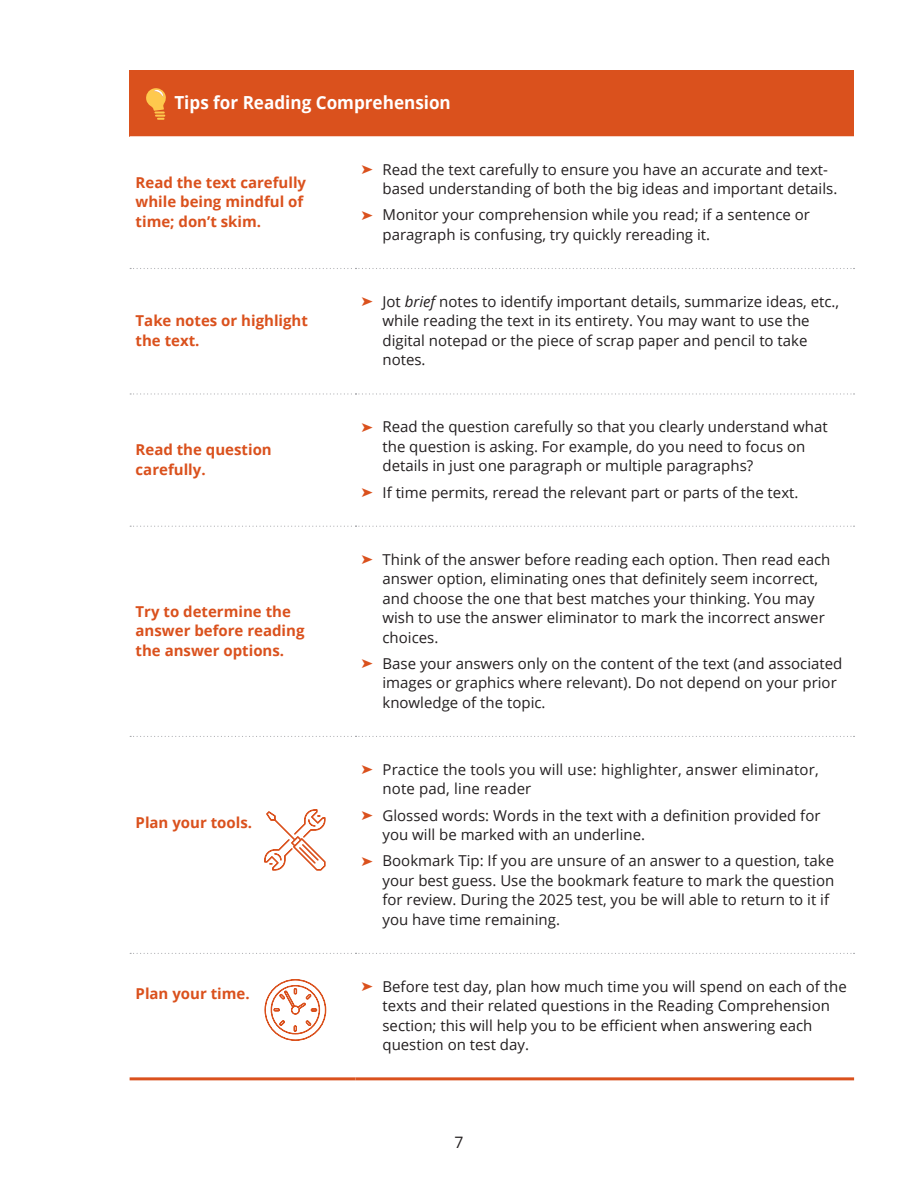
<style>
.page{position:relative;width:918px;height:1188px;background:#fff}
.page>*{position:absolute;margin:0;border:0;box-sizing:border-box;transform-origin:0 0}
.t1{font:700 18px "Open Sans";color:#fff;scale:.95 1}
.t2{font:15.75px "Open Sans";color:#231f20}
.t3{font:15px/19.5px "Open Sans";color:#231f20}
.t4{font:700 15px/19.5px "Open Sans";color:#da511d}
.s1{color:#da511d}
.s2{font-style:italic}
</style>
<div class="page">
<div style="left:130px;top:70px;width:724px;height:66px;background:#da511d"></div>
<svg style="left:130px;top:268px;width:725px;height:1px"></svg>
<svg style="left:130px;top:393px;width:725px;height:2px"></svg>
<svg style="left:130px;top:526px;width:725px;height:1px"></svg>
<svg style="left:130px;top:736px;width:725px;height:1px"></svg>
<svg style="left:130px;top:953px;width:725px;height:1px"></svg>
<hr style="left:130px;top:1077px;width:225px;height:3px;background:#da511d">
<hr style="left:356px;top:1077px;width:498px;height:3px;background:#da511d">
<svg style="left:146px;top:88px;width:20px;height:32px"></svg>
<svg style="left:264px;top:809px;width:62px;height:62px"></svg>
<svg style="left:265px;top:979px;width:61px;height:62px"></svg>
<h1 class="t1" style="left:174px;top:90px;width:293px">Tips for Reading Comprehension</h1>
<p class="t4" style="left:136px;top:172px;width:172px">Read the text carefully while being mindful of time; don’t skim.</p>
<p class="t4" style="left:136px;top:311px;width:174px">Take notes or highlight the text.</p>
<p class="t4" style="left:136px;top:440px;width:138px">Read the question carefully.</p>
<p class="t4" style="left:136px;top:601px;width:170px">Try to determine the answer before reading the answer options.</p>
<p class="t4" style="left:136px;top:813px;width:118px">Plan your tools.</p>
<p class="t3" style="left:382px;top:159px;width:456px;text-indent:-21px"><span class="s1">➤</span> Read the text carefully to ensure you have an accurate and text&shy;based understanding of both the big ideas and important details.</p>
<p class="t3" style="left:382px;top:205px;width:429px;text-indent:-21px"><span class="s1">➤</span> Monitor your comprehension while you read; if a sentence or paragraph is confusing, try quickly rereading it.</p>
<p class="t3" style="left:382px;top:291px;width:458px;text-indent:-21px"><span class="s1">➤</span> Jot <span class="s2">brief</span> notes to identify important details, summarize ideas, etc., while reading the text in its entirety. You may want to use the digital notepad or the piece of scrap paper and pencil to take notes.</p>
<p class="t3" style="left:382px;top:417px;width:447px;text-indent:-21px"><span class="s1">➤</span> Read the question carefully so that you clearly understand what the question is asking. For example, do you need to focus on details in just one paragraph or multiple paragraphs?</p>
<p class="t3" style="left:362px;top:482px;width:439px"><span class="s1">➤</span> If time permits, reread the relevant part or parts of the text.</p>
<p class="t3" style="left:382px;top:549px;width:449px;text-indent:-21px"><span class="s1">➤</span> Think of the answer before reading each option. Then read each answer option, eliminating ones that definitely seem incorrect, and choose the one that best matches your thinking. You may wish to use the answer eliminator to mark the incorrect answer choices.</p>
<p class="t3" style="left:382px;top:653px;width:461px;text-indent:-21px"><span class="s1">➤</span> Base your answers only on the content of the text (and associated images or graphics where relevant). Do not depend on your prior knowledge of the topic.</p>
<p class="t3" style="left:382px;top:759px;width:438px;text-indent:-21px"><span class="s1">➤</span> Practice the tools you will use: highlighter, answer eliminator, note pad, line reader</p>
<p class="t3" style="left:382px;top:805px;width:440px;text-indent:-21px"><span class="s1">➤</span> Glossed words: Words in the text with a definition provided for you will be marked with an underline.</p>
<p class="t3" style="left:382px;top:851px;width:453px;text-indent:-21px"><span class="s1">➤</span> Bookmark Tip: If you are unsure of an answer to a question, take your best guess. Use the bookmark feature to mark the question for review. During the 2025 test, you be will able to return to it if you have time remaining.</p>
<p class="t4" style="left:136px;top:984px;width:116px">Plan your time.</p>
<p class="t3" style="left:382px;top:976px;width:466px;text-indent:-21px"><span class="s1">➤</span> Before test day, plan how much time you will spend on each of the texts and their related questions in the Reading Comprehension section; this will help you to be efficient when answering each question on test day.</p>
<p class="t2" style="left:454px;top:1131px;width:11px">7</p>
</div>
